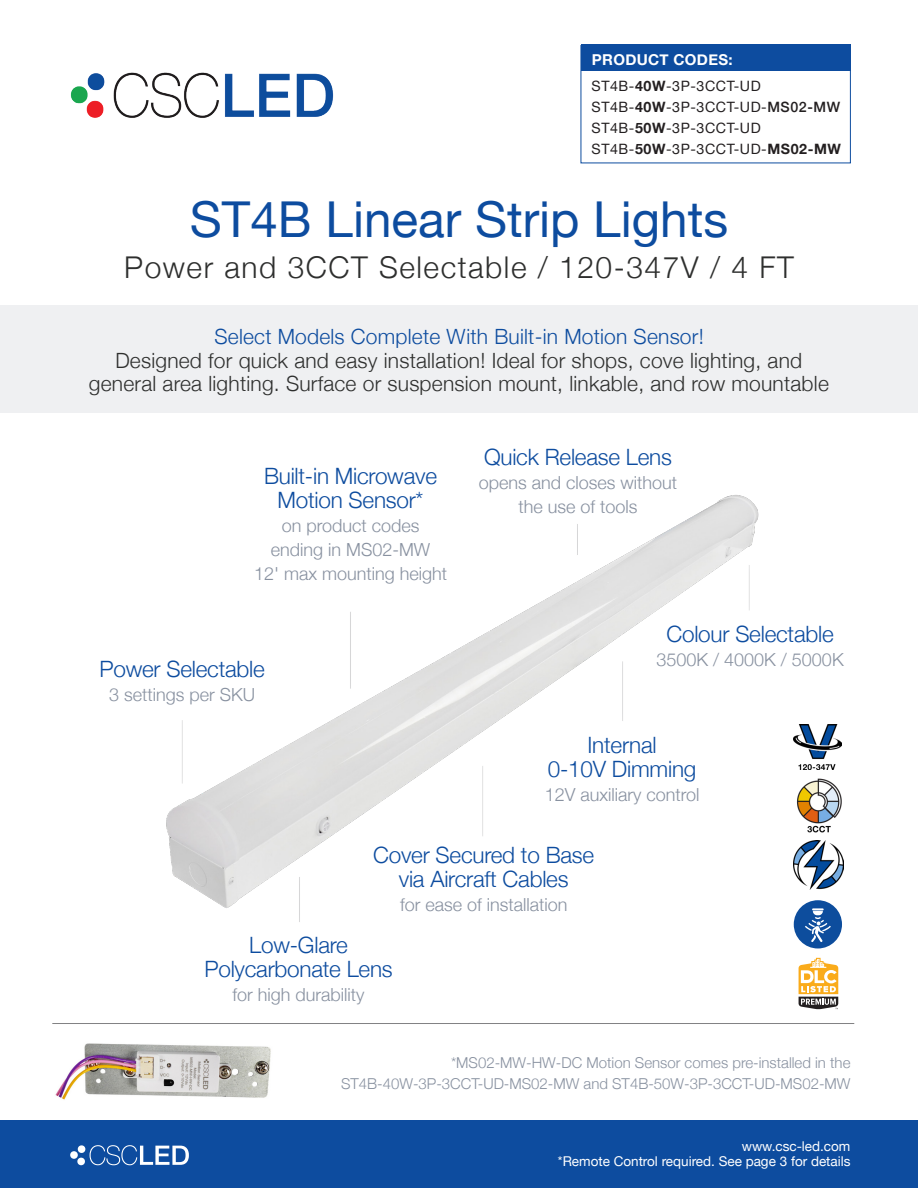
<style>
.page{position:relative;width:918px;height:1188px;background:#fff}
.page>*{position:absolute;margin:0;border:0;box-sizing:border-box;transform-origin:0 0}
.t1{font:49.5px "Helvetica Neue";color:#0d4c9f}
.t2{font:300 30px "Helvetica Neue";letter-spacing:.05em;color:#2e2f2e}
.t3{font:300 22.5px/24px "Helvetica Neue";letter-spacing:-.01em;color:#0d4c9f;text-align:center}
.t4{font:300 21px/22.5px "Helvetica Neue";letter-spacing:.01em;color:#2e2f2e;text-align:center}
.t5{font:300 21px "Helvetica Neue";letter-spacing:.01em;color:#0d4c9f}
.t6{font:300 18px/24px "Helvetica Neue";color:#8891a0;text-align:center}
.t7{font:300 15px/21px "Helvetica Neue";color:#8891a0;text-align:right}
.t8{font:700 15px "Helvetica Neue";letter-spacing:.02em;color:#fff}
.t9{font:14.25px "Helvetica Neue";letter-spacing:.04em;color:#231f20}
.t10{font:13.5px/15.1px "Helvetica Neue";color:#fff;text-align:right}
.s1{font-weight:700}
.s2{font-weight:500}
</style>
<div class="page">
<div style="left:0;top:1120px;width:918px;height:68px;background:#0d4c9f"></div>
<svg style="left:90px;top:1145px;width:99px;height:20px"></svg>
<div style="left:78px;top:1145px;width:7px;height:8px;background:#fff;border-radius:4px"></div>
<div style="left:77px;top:1158px;width:8px;height:7px;background:#fff;border-radius:4px"></div>
<div style="left:70px;top:1151px;width:8px;height:8px;background:#fff;border-radius:4px"></div>
<img style="left:70px;top:72px;width:264px;height:46px">
<div style="left:581px;top:45px;width:270px;height:26px;background:#0d4c9f"></div>
<div style="left:0;top:305px;width:918px;height:107px;background:#eff0f2"></div>
<img style="left:166px;top:495px;width:593px;height:413px">
<hr style="left:348px;top:609px;width:3px;height:80px;background:#fff;opacity:.75">
<hr style="left:575px;top:522px;width:3px;height:34px;background:#fff;opacity:.75">
<hr style="left:747px;top:563px;width:3px;height:48px;background:#fff;opacity:.75">
<hr style="left:620px;top:659px;width:3px;height:63px;background:#fff;opacity:.75">
<hr style="left:481px;top:764px;width:3px;height:73px;background:#fff;opacity:.75">
<hr style="left:297px;top:875px;width:3px;height:48px;background:#fff;opacity:.75">
<hr style="left:52px;top:1023px;width:802px;height:1px;background:#818183">
<img style="left:55px;top:1043px;width:216px;height:57px">
<img style="left:797px;top:778px;width:44px;height:54px">
<img style="left:794px;top:841px;width:49px;height:49px">
<img style="left:794px;top:725px;width:47px;height:44px">
<svg style="left:799px;top:958px;width:39px;height:51px"></svg>
<div style="left:794px;top:900px;width:48px;height:48px;background:#0d4d9d;border-radius:50%"></div>
<svg style="left:805px;top:908px;width:26px;height:34px"></svg>
<p class="t8" style="left:592px;top:48px;width:142px">PRODUCT CODES:</p>
<p class="t9" style="left:592px;top:76px;width:171px">ST4B-<span class="s1">40W</span>-3P-3CCT-UD</p>
<p class="t9" style="left:592px;top:97px;width:250px">ST4B-<span class="s1">40W</span>-3P-3CCT-UD-<span class="s2">MS02-MW</span></p>
<p class="t9" style="left:592px;top:118px;width:171px">ST4B-<span class="s1">50W</span>-3P-3CCT-UD</p>
<p class="t9" style="left:592px;top:139px;width:251px">ST4B-<span class="s1">50W</span>-3P-3CCT-UD-<span class="s1">MS02-MW</span></p>
<p class="t1" style="left:190px;top:184px;width:540px">ST4B Linear Strip Lights</p>
<p class="t2" style="left:124px;top:243px;width:671px">Power and 3CCT Selectable / 120-347V / 4 FT</p>
<p class="t5" style="left:214px;top:319px;width:491px">Select Models Complete With Built-in Motion Sensor!</p>
<p class="t4" style="left:89px;top:348px;width:741px">Designed for quick and easy installation! Ideal for shops, cove lighting, and general area lighting. Surface or suspension mount, linkable, and row mountable</p>
<p class="t3" style="left:264px;top:462px;width:175px">Built-in Microwave<br>Motion Sensor*</p>
<p class="t6" style="left:254px;top:512px;width:195px">on product codes ending in MS02-MW<br>12' max mounting height</p>
<p class="t3" style="left:99px;top:656px;width:167px">Power Selectable</p>
<p class="t6" style="left:109px;top:682px;width:148px">3 settings per SKU</p>
<p class="t3" style="left:484px;top:443px;width:189px">Quick Release Lens</p>
<p class="t6" style="left:479px;top:469px;width:200px">opens and closes without the use of tools</p>
<p class="t3" style="left:666px;top:620px;width:169px">Colour Selectable</p>
<p class="t6" style="left:657px;top:646px;width:189px">3500K / 4000K / 5000K</p>
<p class="t3" style="left:548px;top:732px;width:150px">Internal<br>0-10V Dimming</p>
<p class="t6" style="left:545px;top:782px;width:156px">12V auxiliary control</p>
<p class="t3" style="left:373px;top:841px;width:223px">Cover Secured to Base via Aircraft Cables</p>
<p class="t6" style="left:400px;top:891px;width:169px">for ease of installation</p>
<p class="t3" style="left:204px;top:931px;width:190px">Low-Glare<br>Polycarbonate Lens</p>
<p class="t6" style="left:233px;top:981px;width:134px">for high durability</p>
<p class="t7" style="left:341px;top:1051px;width:511px">*MS02-MW-HW-DC Motion Sensor comes pre-installed in the<br>ST4B-40W-3P-3CCT-UD-MS02-MW and ST4B-50W-3P-3CCT-UD-MS02-MW</p>
<p class="t10" style="left:558px;top:1139px;width:294px">www.csc-led.com<br>*Remote Control required. See page 3 for details</p>
</div>
